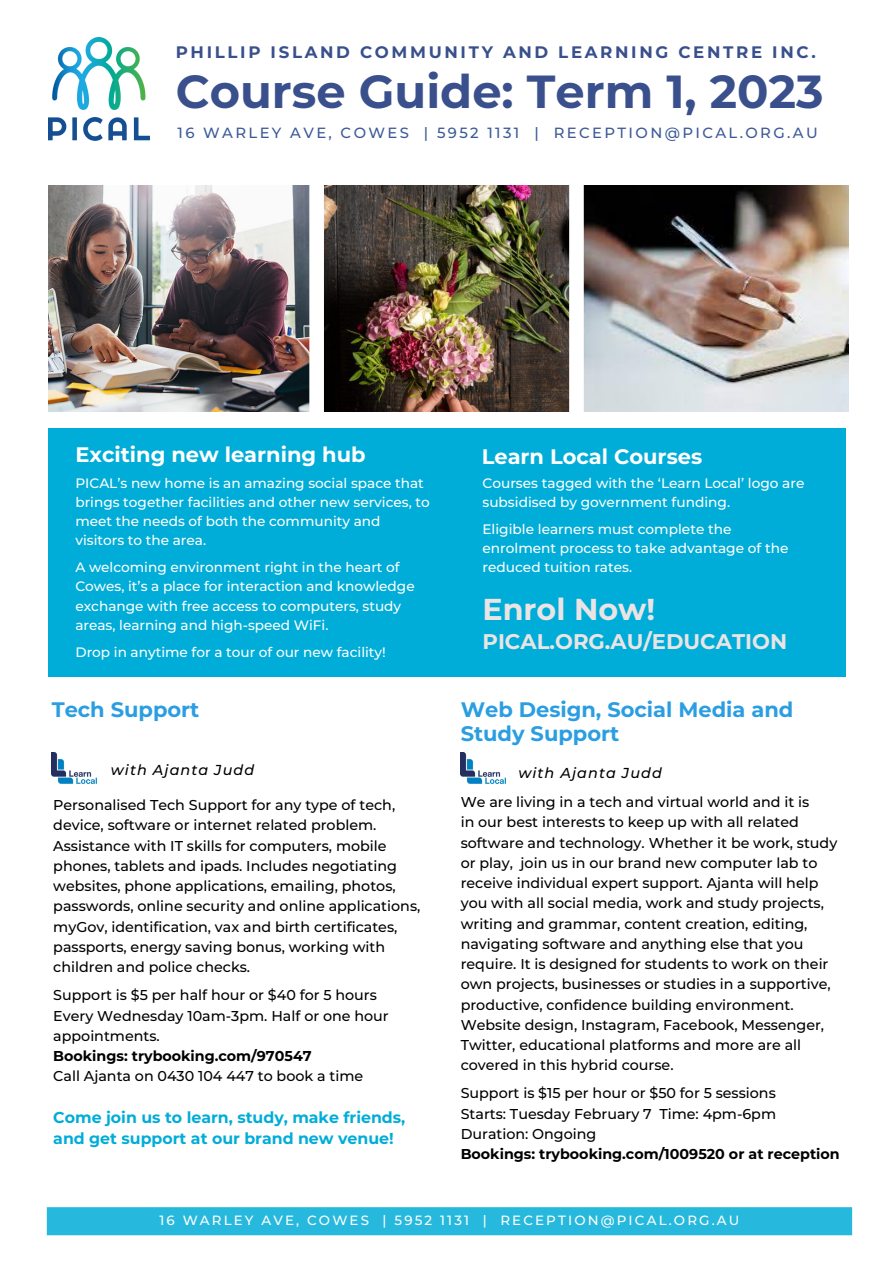
<style>
.page{position:relative;width:893px;height:1264px;background:#fff}
.page>*{position:absolute;margin:0;border:0;box-sizing:border-box;transform-origin:0 0}
.t1{font:700 46.35px "Montserrat";color:#39508d}
.t2{font:700 30.15px "Montserrat";color:#ebe4e4}
.t3{font:700 21.15px "Montserrat";color:#ebe4e4}
.t4{font:700 21px/24.8px "Montserrat";color:#2a9ee1}
.t5{font:700 21px "Montserrat";color:#fff}
.t6{font:700 16.65px "Montserrat";letter-spacing:.16em;color:#39508d}
.t7{font:700 15.75px/21.3px "Montserrat";color:#00add8}
.t8{font:500 14.7px "Montserrat";letter-spacing:.16em;color:#3d5a98}
.t9{font:italic 500 14.4px "Montserrat";letter-spacing:.075em;color:#000}
.t10{font:500 14.25px/20.2px "Montserrat";color:#000}
.t11{font:700 14.25px "Montserrat";color:#000}
.t12{font:500 13.65px/19px "Montserrat";color:#fff}
.t13{font:500 13.35px "Montserrat";letter-spacing:.16em;color:#fff}
</style>
<div class="page">
<img style="left:583px;top:185px;width:265px;height:226px">
<img style="left:48px;top:185px;width:261px;height:226px">
<img style="left:324px;top:185px;width:245px;height:226px">
<div style="left:48px;top:428px;width:798px;height:248px;background:#00add8"></div>
<img style="left:48px;top:37px;width:102px;height:104px">
<div style="left:47px;top:1207px;width:805px;height:28px;background:#27b9dd"></div>
<img style="left:460px;top:753px;width:45px;height:30px">
<img style="left:52px;top:753px;width:45px;height:30px">
<p class="t6" style="left:176px;top:42px;width:641px">PHILLIP ISLAND COMMUNITY AND LEARNING CENTRE INC.</p>
<h1 class="t1" style="left:176px;top:63px;width:649px">Course Guide: Term 1, 2023</h1>
<p class="t8" style="left:178px;top:124px;width:641px">16 WARLEY AVE, COWES | 5952 1131 | RECEPTION@PICAL.ORG.AU</p>
<h3 class="t5" style="left:75px;top:442px;width:291px">Exciting new learning hub</h3>
<p class="t12" style="left:75px;top:473px;width:356px">PICAL’s new home is an amazing social space that brings together facilities and other new services, to meet the needs of both the community and visitors to the area.</p>
<p class="t12" style="left:75px;top:558px;width:341px">A welcoming environment right in the heart of Cowes, it’s a place for interaction and knowledge exchange with free access to computers, study areas, learning and high-speed WiFi.</p>
<p class="t12" style="left:75px;top:642px;width:312px">Drop in anytime for a tour of our new facility!</p>
<h3 class="t5" style="left:481px;top:444px;width:222px">Learn Local Courses</h3>
<p class="t12" style="left:482px;top:473px;width:323px">Courses tagged with the ‘Learn Local’ logo are subsidised by government funding.</p>
<p class="t12" style="left:482px;top:519px;width:307px">Eligible learners must complete the enrolment process to take advantage of the reduced tuition rates.</p>
<h2 class="t2" style="left:482px;top:590px;width:174px">Enrol Now!</h2>
<h3 class="t3" style="left:482px;top:628px;width:306px">PICAL.ORG.AU/EDUCATION</h3>
<h3 class="t4" style="left:52px;top:697px;width:149px">Tech Support</h3>
<p class="t9" style="left:111px;top:761px;width:145px">with Ajanta Judd</p>
<h3 class="t4" style="left:460px;top:696px;width:334px">Web Design, Social Media and<br>Study Support</h3>
<p class="t9" style="left:518px;top:764px;width:145px">with Ajanta Judd</p>
<p class="t10" style="left:53px;top:795px;width:368px">Personalised Tech Support for any type of tech, device, software or internet related problem.<br>Assistance with IT skills for computers, mobile phones, tablets and ipads. Includes negotiating websites, phone applications, emailing, photos, passwords, online security and online applications, myGov, identification, vax and birth certificates, passports, energy saving bonus, working with children and police checks.</p>
<p class="t10" style="left:53px;top:985px;width:337px">Support is $5 per half hour or $40 for 5 hours<br>Every Wednesday 10am-3pm. Half or one hour appointments.</p>
<p class="t11" style="left:53px;top:1047px;width:260px">Bookings: trybooking.com/970547</p>
<p class="t10" style="left:53px;top:1065px;width:311px">Call Ajanta on 0430 104 447 to book a time</p>
<p class="t7" style="left:53px;top:1106px;width:353px">Come join us to learn, study, make friends, and get support at our brand new venue!</p>
<p class="t10" style="left:460px;top:792px;width:378px">We are living in a tech and virtual world and it is<br>in our best interests to keep up with all related software and technology. Whether it be work, study or play, join us in our brand new computer lab to receive individual expert support. Ajanta will help you with all social media, work and study projects, writing and grammar, content creation, editing, navigating software and anything else that you require. It is designed for students to work on their own projects, businesses or studies in a supportive, productive, confidence building environment.<br>Website design, Instagram, Facebook, Messenger, Twitter, educational platforms and more are all covered in this hybrid course.</p>
<p class="t10" style="left:460px;top:1083px;width:317px;text-align:justify">Support is $15 per hour or $50 for 5 sessions Starts: Tuesday February 7 Time: 4pm-6pm Duration: Ongoing</p>
<p class="t11" style="left:460px;top:1145px;width:380px">Bookings: trybooking.com/1009520 or at reception</p>
<p class="t13" style="left:159px;top:1211px;width:581px">16 WARLEY AVE, COWES | 5952 1131 | RECEPTION@PICAL.ORG.AU</p>
</div>
